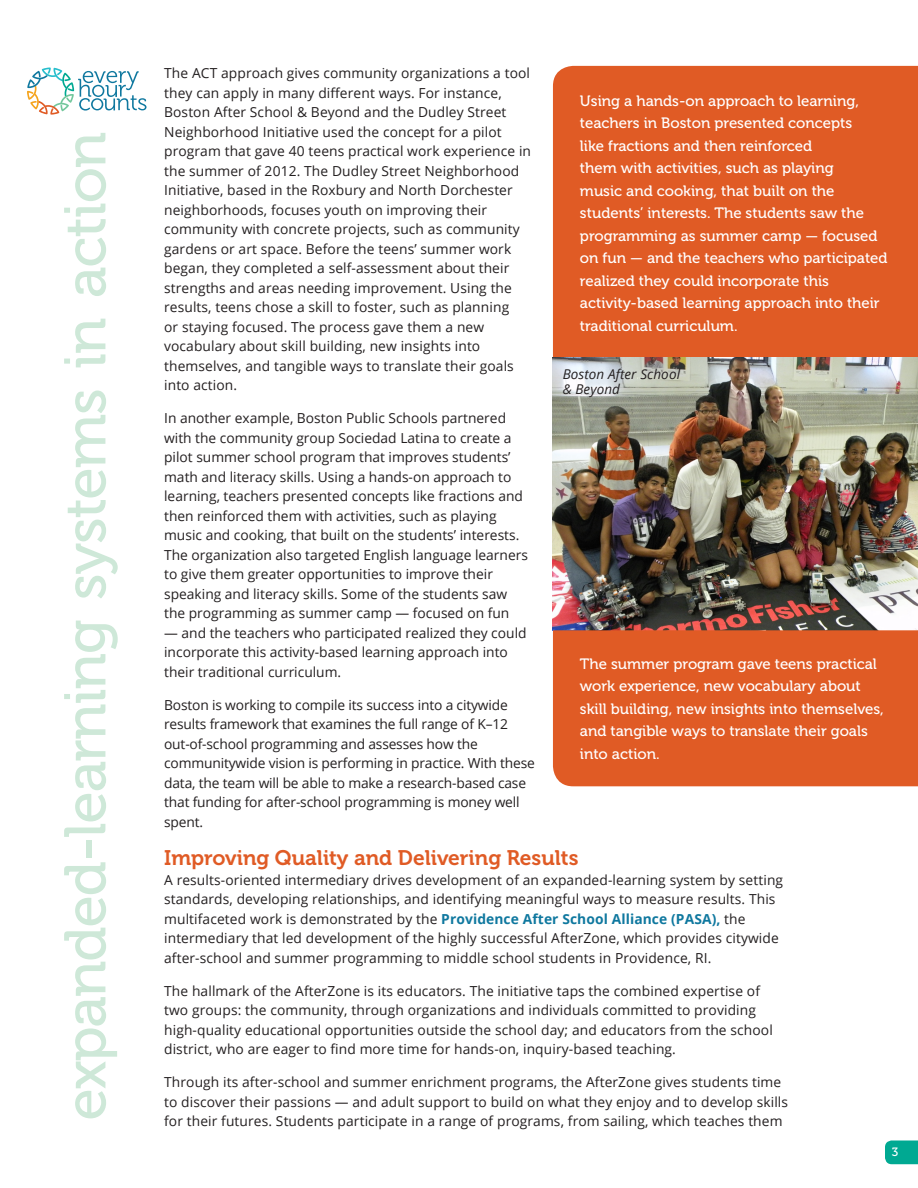
<style>
.page{position:relative;width:918px;height:1188px;background:#fff}
.page>*{position:absolute;margin:0;border:0;box-sizing:border-box;transform-origin:0 0}
.t1{font:58.5px "Museo 500";letter-spacing:-.02em;color:#cee8d8}
.A_head{font:21px "Museo 700";color:#e05b25}
.body_copy{font:15px/22.5px "Museo 500";color:#fff}
.body_copy-2{font:13.8px/19.5px "Open Sans";letter-spacing:.01em;color:#231f20}
.body_copy-3{font:13.8px/19.5px "Open Sans";letter-spacing:-.01em;color:#231f20}
.body_copy-4{font:italic 13.5px/14.7px "Open Sans";letter-spacing:.01em;color:#231f20}
.t2{font:12px "Museo 500";color:#fff}
.s1{font-weight:700;color:#0f789f}
</style>
<div class="page">
<svg style="left:885px;top:1141px;width:33px;height:23px"></svg>
<svg style="left:27px;top:68px;width:120px;height:47px"></svg>
<div style="left:553px;top:66px;width:365px;height:292px;background:#e05b25"></div>
<img style="left:553px;top:358px;width:365px;height:272px">
<div style="left:553px;top:630px;width:365px;height:156px;background:#e05b25"></div>
<p class="t1" style="left:53px;top:1121px;width:990px;rotate:-90deg">expanded-learning systems in action</p>
<p class="body_copy-2" style="left:164px;top:63px;width:368px">The ACT approach gives community organizations a tool they can apply in many different ways. For instance, Boston After School &amp; Beyond and the Dudley Street Neighborhood Initiative used the concept for a pilot program that gave 40 teens practical work experience in the summer of 2012. The Dudley Street Neighborhood Initiative, based in the Roxbury and North Dorchester neighborhoods, focuses youth on improving their community with concrete projects, such as community gardens or art space. Before the teens’ summer work began, they completed a self-assessment about their strengths and areas needing improvement. Using the results, teens chose a skill to foster, such as planning<br>or staying focused. The process gave them a new vocabulary about skill building, new insights into themselves, and tangible ways to translate their goals into action.</p>
<p class="body_copy-2" style="left:164px;top:408px;width:365px">In another example, Boston Public Schools partnered with the community group Sociedad Latina to create a pilot summer school program that improves students’ math and literacy skills. Using a hands-on approach to learning, teachers presented concepts like fractions and then reinforced them with activities, such as playing music and cooking, that built on the students’ interests.<br>The organization also targeted English language learners to give them greater opportunities to improve their speaking and literacy skills. Some of the students saw the programming as summer camp — focused on fun</p>
<p class="body_copy-2" style="left:164px;top:622px;width:364px">— and the teachers who participated realized they could incorporate this activity-based learning approach into their traditional curriculum.</p>
<p class="body_copy-3" style="left:164px;top:694px;width:372px">Boston is working to compile its success into a citywide results framework that examines the full range of K–12 out-of-school programming and assesses how the communitywide vision is performing in practice. With these data, the team will be able to make a research-based case that funding for after-school programming is money well spent.</p>
<p class="A_head" style="left:164px;top:846px;width:416px">Improving Quality and Delivering Results</p>
<p class="body_copy-2" style="left:164px;top:870px;width:621px">A results-oriented intermediary drives development of an expanded-learning system by setting standards, developing relationships, and identifying meaningful ways to measure results. This multifaceted work is demonstrated by the <span class="s1">Providence After School Alliance (PASA),</span> the intermediary that led development of the highly successful AfterZone, which provides citywide after-school and summer programming to middle school students in Providence, RI.</p>
<p class="body_copy-2" style="left:164px;top:981px;width:610px">The hallmark of the AfterZone is its educators. The initiative taps the combined expertise of two groups: the community, through organizations and individuals committed to providing high-quality educational opportunities outside the school day; and educators from the school district, who are eager to find more time for hands-on, inquiry-based teaching.</p>
<p class="body_copy-2" style="left:164px;top:1072px;width:626px">Through its after-school and summer enrichment programs, the AfterZone gives students time to discover their passions — and adult support to build on what they enjoy and to develop skills</p>
<p class="body_copy" style="left:580px;top:89px;width:309px">Using a hands-on approach to learning, teachers in Boston presented concepts<br>like fractions and then reinforced<br>them with activities, such as playing<br>music and cooking, that built on the students’ interests. The students saw the programming as summer camp — focused on fun — and the teachers who participated realized they could incorporate this activity-based learning approach into their traditional curriculum.</p>
<p class="body_copy-4" style="left:563px;top:367px;width:119px">Boston After School &amp; Beyond</p>
<p class="body_copy" style="left:580px;top:652px;width:305px">The summer program gave teens practical work experience, new vocabulary about skill building, new insights into themselves, and tangible ways to translate their goals into action.</p>
<p class="body_copy-2" style="left:164px;top:1111px;width:620px">for their futures. Students participate in a range of programs, from sailing, which teaches them</p>
<p class="t2" style="left:892px;top:1146px;width:8px">3</p>
</div>
